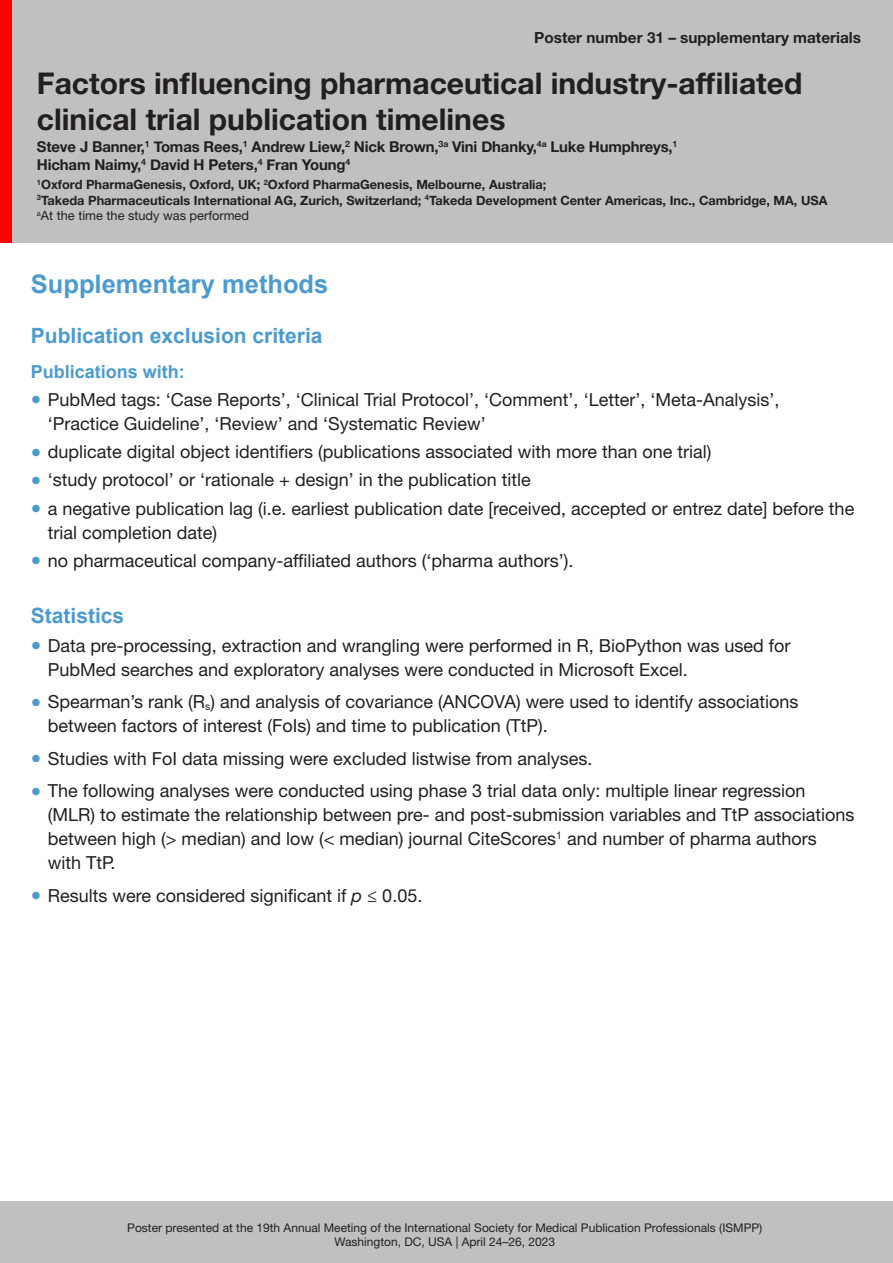
<style>
.page{position:relative;width:893px;height:1263px;background:#fff}
.page>*{position:absolute;margin:0;border:0;box-sizing:border-box;transform-origin:0 0}
.poster_heading{font:700 30px/36px "Helvetica Neue LT Std";color:#231f20}
.A_head{font:700 25.5px "Arial";color:#4c9bcf}
.A_head-2{font:700 21px "Arial";color:#4c9bcf}
.t1{font:18px/24px "Helvetica Neue LT Std";color:#231f20}
.B_head{font:700 18px "Arial";color:#4c9bcf}
.Poster_Number{font:700 15.3px "Helvetica Neue LT Std";color:#231f20}
.Authors{font:700 14.85px/17.9px "Helvetica Neue";letter-spacing:-.01em;color:#231f20}
.authors_address{font:700 12.75px/15.3px "Helvetica Neue LT Std";color:#231f20}
.authors_address-2{font:12.75px "Helvetica Neue LT Std";color:#231f20}
.bottom_wording_on{font:12px/14.4px "Helvetica Neue LT Std";color:#231f20;text-align:center}
.s1{font-size:21px;color:#4c9bcf}
.s2{font-style:italic}
</style>
<div class="page">
<div style="left:0;top:1201px;width:893px;height:62px;background:#c0c0c0"></div>
<div style="left:0;top:0;width:26px;height:242px;background:#f00"></div>
<div style="left:13px;top:0;width:880px;height:242px;background:#c0c0c0"></div>
<p class="Poster_Number" style="left:534px;top:28px;width:328px">Poster number 31 – supplementary materials</p>
<p class="poster_heading" style="left:37px;top:64px;width:767px">Factors influencing pharmaceutical industry-affiliated clinical trial publication timelines</p>
<p class="Authors" style="left:37px;top:138px;width:642px">Steve J Banner,<sup>1</sup> Tomas Rees,<sup>1</sup> Andrew Liew,<sup>2</sup> Nick Brown,<sup>3a</sup> Vini Dhanky,<sup>4a</sup> Luke Humphreys,<sup>1<br></sup>Hicham Naimy,<sup>4</sup> David H Peters,<sup>4</sup> Fran Young<sup>4</sup></p>
<p class="authors_address" style="left:37px;top:177px;width:792px"><sup>1</sup>Oxford PharmaGenesis, Oxford, UK; <sup>2</sup>Oxford PharmaGenesis, Melbourne, Australia;<br><sup>3</sup>Takeda Pharmaceuticals International AG, Zurich, Switzerland; <sup>4</sup>Takeda Development Center Americas, Inc., Cambridge, MA, USA</p>
<p class="authors_address-2" style="left:37px;top:208px;width:214px"><sup>a</sup>At the time the study was performed</p>
<p class="A_head" style="left:31px;top:267px;width:299px">Supplementary methods</p>
<p class="A_head-2" style="left:31px;top:322px;width:293px">Publication exclusion criteria</p>
<p class="B_head" style="left:31px;top:359px;width:156px">Publications with:</p>
<p class="t1" style="left:48px;top:387px;width:733px;text-indent:-17px"><span class="s1">•</span> PubMed tags: ‘Case Reports’, ‘Clinical Trial Protocol’, ‘Comment’, ‘Letter’, ‘Meta-Analysis’, ‘Practice Guideline’, ‘Review’ and ‘Systematic Review’</p>
<p class="t1" style="left:31px;top:439px;width:682px"><span class="s1">•</span> duplicate digital object identifiers (publications associated with more than one trial)</p>
<p class="t1" style="left:31px;top:468px;width:501px"><span class="s1">•</span> ‘study protocol’ or ‘rationale + design’ in the publication title</p>
<p class="t1" style="left:48px;top:496px;width:808px;text-indent:-17px"><span class="s1">•</span> a negative publication lag (i.e. earliest publication date [received, accepted or entrez date] before the trial completion date)</p>
<p class="t1" style="left:31px;top:548px;width:544px"><span class="s1">•</span> no pharmaceutical company-affiliated authors (‘pharma authors’).</p>
<p class="A_head-2" style="left:31px;top:602px;width:95px">Statistics</p>
<p class="t1" style="left:48px;top:633px;width:744px;text-indent:-17px"><span class="s1">•</span> Data pre-processing, extraction and wrangling were performed in R, BioPython was used for<br>PubMed searches and exploratory analyses were conducted in Microsoft Excel.</p>
<p class="t1" style="left:48px;top:689px;width:752px;text-indent:-17px"><span class="s1">•</span> Spearman’s rank (R<sub>s</sub>) and analysis of covariance (ANCOVA) were used to identify associations between factors of interest (FoIs) and time to publication (TtP).</p>
<p class="t1" style="left:31px;top:746px;width:563px"><span class="s1">•</span> Studies with FoI data missing were excluded listwise from analyses.</p>
<p class="t1" style="left:48px;top:778px;width:808px;text-indent:-17px"><span class="s1">•</span> The following analyses were conducted using phase 3 trial data only: multiple linear regression (MLR) to estimate the relationship between pre- and post-submission variables and TtP associations between high (&gt; median) and low (&lt; median) journal CiteScores<sup>1</sup> and number of pharma authors with TtP.</p>
<p class="t1" style="left:31px;top:883px;width:393px"><span class="s1">•</span> Results were considered significant if <span class="s2">p</span> ≤ 0.05.</p>
<p class="bottom_wording_on" style="left:127px;top:1220px;width:636px">Poster presented at the 19th Annual Meeting of the International Society for Medical Publication Professionals (ISMPP)<br>Washington, DC, USA | April 24–26, 2023</p>
</div>
